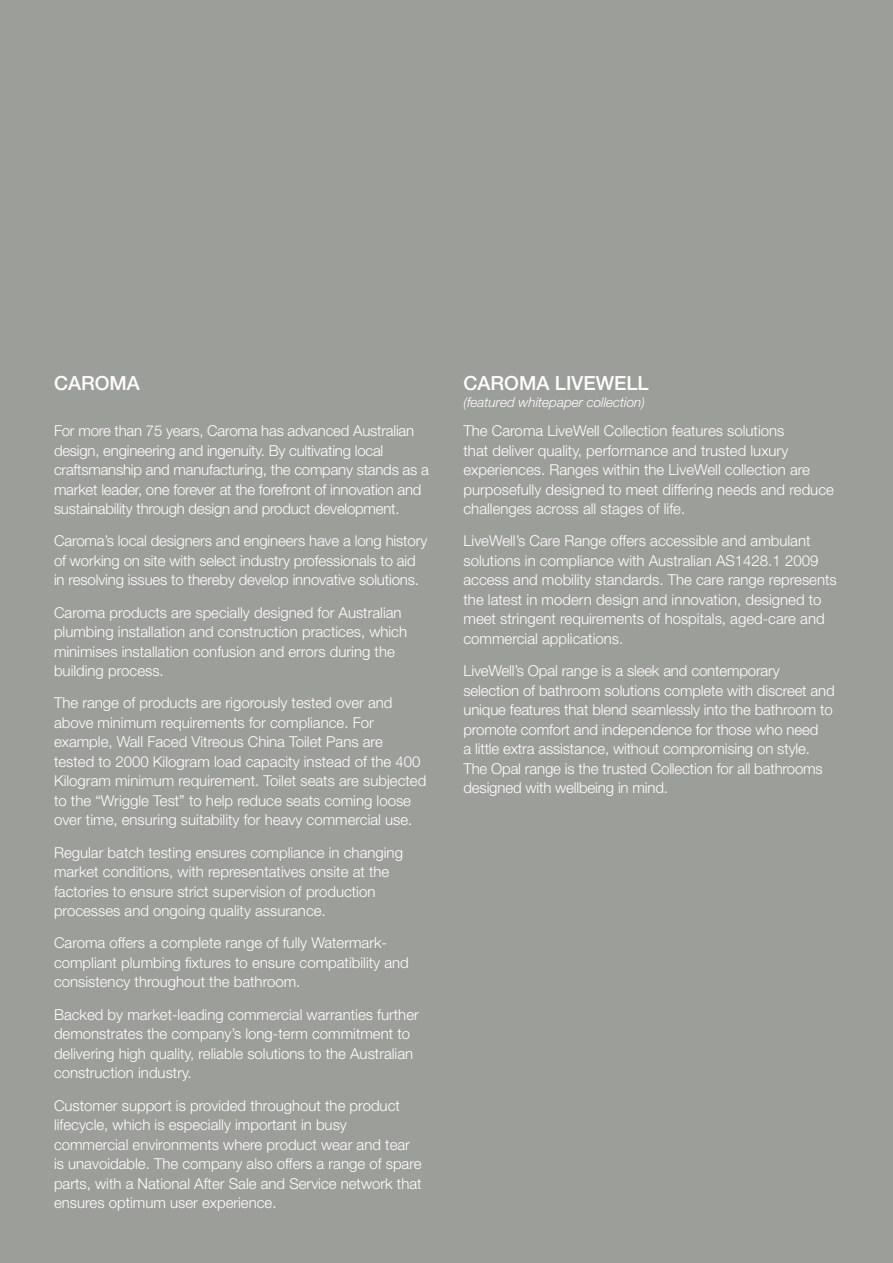
<style>
.page{position:relative;width:893px;height:1263px;background:#9c9e99}
.page>*{position:absolute;margin:0;border:0;box-sizing:border-box;transform-origin:0 0}
.BC_Helvetica{font:500 19.5px "Helvetica Neue LT Std";color:#fff}
.BC_Helvetica-2{font:300 15px/19.5px "Helvetica Neue LT Std";color:#fff}
.BC_Helvetica-3{font:italic 300 13.5px "Helvetica Neue LT Std";color:#fff}
</style>
<div class="page">
<p class="BC_Helvetica" style="left:54px;top:372px;width:87px">CAROMA</p>
<p class="BC_Helvetica" style="left:463px;top:372px;width:187px">CAROMA LIVEWELL</p>
<p class="BC_Helvetica-3" style="left:463px;top:394px;width:183px">(featured whitepaper collection)</p>
<p class="BC_Helvetica-2" style="left:54px;top:421px;width:376px">For more than 75 years, Caroma has advanced Australian design, engineering and ingenuity. By cultivating local craftsmanship and manufacturing, the company stands as a market leader, one forever at the forefront of innovation and sustainability through design and product development.</p>
<p class="BC_Helvetica-2" style="left:54px;top:531px;width:375px">Caroma’s local designers and engineers have a long history of working on site with select industry professionals to aid in resolving issues to thereby develop innovative solutions.</p>
<p class="BC_Helvetica-2" style="left:54px;top:602px;width:355px">Caroma products are specially designed for Australian plumbing installation and construction practices, which minimises installation confusion and errors during the building process.</p>
<p class="BC_Helvetica-2" style="left:54px;top:693px;width:374px">The range of products are rigorously tested over and above minimum requirements for compliance. For example, Wall Faced Vitreous China Toilet Pans are tested to 2000 Kilogram load capacity instead of the 400<br>Kilogram minimum requirement. Toilet seats are subjected to the “Wriggle Test” to help reduce seats coming loose over time, ensuring suitability for heavy commercial use.</p>
<p class="BC_Helvetica-2" style="left:54px;top:842px;width:350px">Regular batch testing ensures compliance in changing market conditions, with representatives onsite at the factories to ensure strict supervision of production processes and ongoing quality assurance.</p>
<p class="BC_Helvetica-2" style="left:54px;top:933px;width:356px">Caroma offers a complete range of fully Watermark&shy;compliant plumbing fixtures to ensure compatibility and consistency throughout the bathroom.</p>
<p class="BC_Helvetica-2" style="left:54px;top:1004px;width:366px">Backed by market-leading commercial warranties further demonstrates the company’s long-term commitment to delivering high quality, reliable solutions to the Australian construction industry.</p>
<p class="BC_Helvetica-2" style="left:54px;top:1095px;width:369px">Customer support is provided throughout the product lifecycle, which is especially important in busy commercial environments where product wear and tear is unavoidable. The company also offers a range of spare parts, with a National After Sale and Service network that ensures optimum user experience.</p>
<p class="BC_Helvetica-2" style="left:463px;top:421px;width:372px">The Caroma LiveWell Collection features solutions<br>that deliver quality, performance and trusted luxury experiences. Ranges within the LiveWell collection are purposefully designed to meet differing needs and reduce challenges across all stages of life.</p>
<p class="BC_Helvetica-2" style="left:463px;top:531px;width:375px">LiveWell’s Care Range offers accessible and ambulant solutions in compliance with Australian AS1428.1 2009 access and mobility standards. The care range represents the latest in modern design and innovation, designed to meet stringent requirements of hospitals, aged-care and commercial applications.</p>
<p class="BC_Helvetica-2" style="left:463px;top:661px;width:373px">LiveWell’s Opal range is a sleek and contemporary selection of bathroom solutions complete with discreet and unique features that blend seamlessly into the bathroom to promote comfort and independence for those who need<br>a little extra assistance, without compromising on style.<br>The Opal range is the trusted Collection for all bathrooms designed with wellbeing in mind.</p>
</div>
